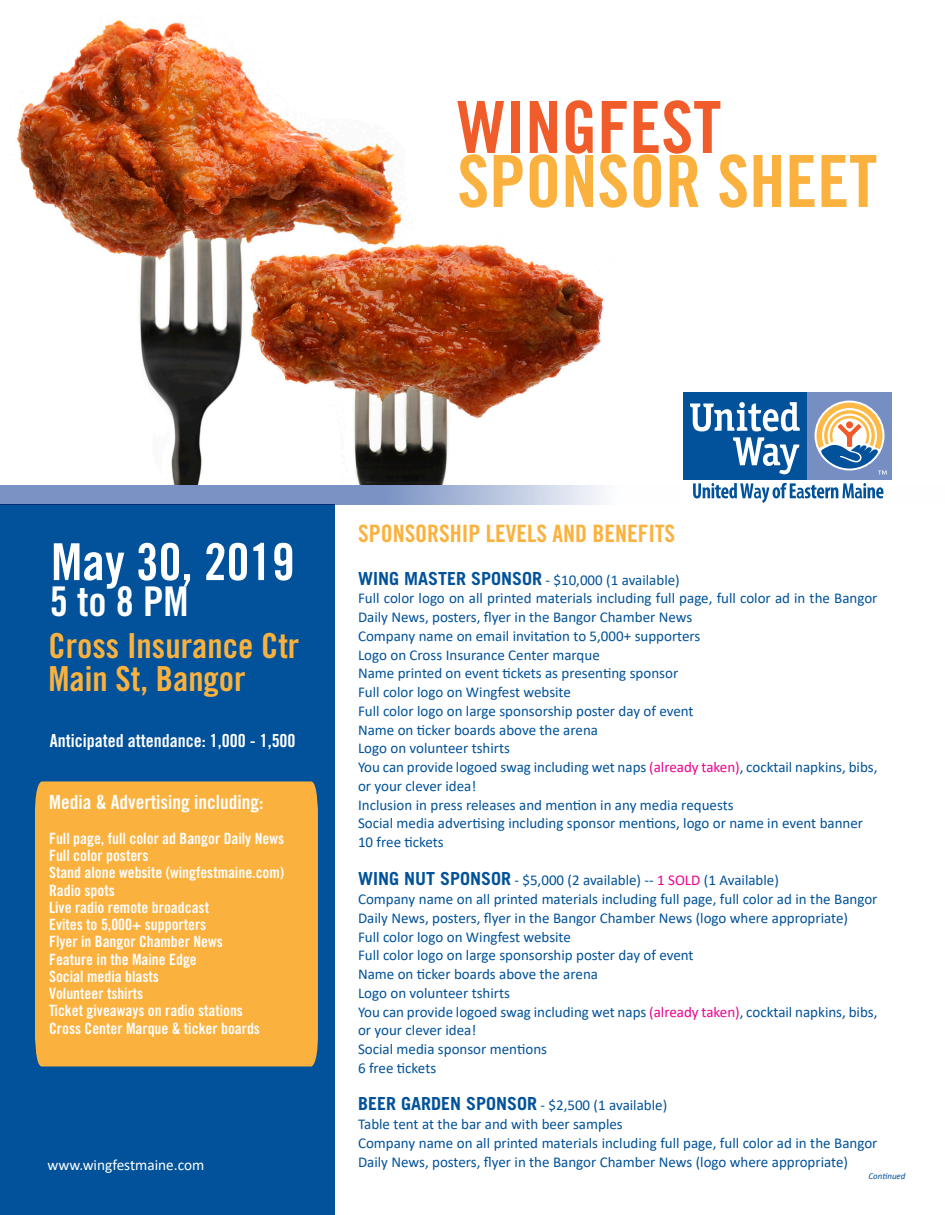
<style>
.page{position:relative;width:945px;height:1215px;background:#fff}
.page>*{position:absolute;margin:0;border:0;box-sizing:border-box;transform-origin:0 0}
.Body{font:72px/54px "Trade Gothic LT Std Bd Cn 20";color:#fbb13d}
.t1{font:51px "Trade Gothic LT Std Bd Cn 20";color:#fff}
.t2{font:40.95px "Trade Gothic LT Std Bd Cn 20";color:#fff}
.Body-2{font:34.5px/33px "Trade Gothic LT Std Bd Cn 20";color:#fbb13d}
.t3{font:24px "Trade Gothic LT Std Bd Cn 20";color:#fbb13d}
.t4{font:19.5px "Trade Gothic LT Std Bd Cn 20";color:#fff}
.t5{font:18px "Trade Gothic LT Std Bd Cn 20";color:#fff}
.t6{font:15.6px "Trade Gothic LT Std Bd Cn 20";color:#fff}
.Body-3{font:15.3px "Calibri";color:#fff}
.t7{font:15px/18.8px "Calibri";color:#01529a}
.t8{font:italic 9px "Calibri";color:#01529a}
.s1{color:#f05d2a}
.s2{font-family:"Trade Gothic LT Std";font-weight:700;font-size:18px}
.s3{color:#ed028c}
</style>
<div class="page">
<div style="left:0;top:505px;width:334px;height:710px;background:#01529a"></div>
<div style="left:35px;top:781px;width:283px;height:286px;background:#fbb13d"></div>
<svg style="left:0;top:485px;width:603px;height:20px;background:#8ca1cb"></svg>
<img style="left:16px;top:20px;width:588px;height:465px">
<div style="left:807px;top:392px;width:85px;height:88px;background:#768ec2"></div>
<div style="left:684px;top:392px;width:123px;height:88px;background:#01529b"></div>
<svg style="left:817px;top:403px;width:70px;height:71px"></svg>
<svg style="left:733px;top:437px;width:66px;height:37px"></svg>
<svg style="left:690px;top:402px;width:110px;height:29px"></svg>
<svg style="left:693px;top:483px;width:190px;height:20px"></svg>
<p class="Body" style="left:457px;top:100px;width:421px"><span class="s1">WINGFEST<br></span>SPONSOR SHEET</p>
<p class="t1" style="left:51px;top:531px;width:245px">May 30, 2019</p>
<p class="t2" style="left:50px;top:577px;width:140px">5 to 8 PM</p>
<p class="Body-2" style="left:49px;top:629px;width:252px">Cross Insurance Ctr<br>Main St, Bangor</p>
<p class="t5" style="left:50px;top:730px;width:247px">Anticipated attendance: 1,000 - 1,500</p>
<p class="t4" style="left:49px;top:791px;width:216px">Media &amp; Advertising including:</p>
<p class="t6" style="left:49px;top:829px;width:237px">Full page, full color ad Bangor Daily News</p>
<p class="t6" style="left:49px;top:846px;width:101px">Full color posters</p>
<p class="t6" style="left:49px;top:863px;width:237px">Stand alone website (wingfestmaine.com)</p>
<p class="t6" style="left:49px;top:881px;width:67px">Radio spots</p>
<p class="t6" style="left:49px;top:898px;width:161px">Live radio remote broadcast</p>
<p class="t6" style="left:49px;top:915px;width:159px">Evites to 5,000+ supporters</p>
<p class="t6" style="left:49px;top:932px;width:175px">Flyer in Bangor Chamber News</p>
<p class="t6" style="left:49px;top:950px;width:149px">Feature in the Maine Edge</p>
<p class="t6" style="left:49px;top:967px;width:111px">Social media blasts</p>
<p class="t6" style="left:49px;top:984px;width:96px">Volunteer tshirts</p>
<p class="t6" style="left:49px;top:1001px;width:195px">Ticket giveaways on radio stations</p>
<p class="t6" style="left:49px;top:1019px;width:212px">Cross Center Marque &amp; ticker boards</p>
<p class="Body-3" style="left:47px;top:1154px;width:159px">www.wingfestmaine.com</p>
<p class="t3" style="left:358px;top:519px;width:319px">SPONSORSHIP LEVELS AND BENEFITS</p>
<p class="t7" style="left:358px;top:570px;width:323px"><span class="s2">WING MASTER SPONSOR</span> - $10,000 (1 available)</p>
<p class="t7" style="left:358px;top:589px;width:521px">Full color logo on all printed materials including full page, full color ad in the Bangor<br>Daily News, posters, flyer in the Bangor Chamber News</p>
<p class="t7" style="left:358px;top:626px;width:344px">Company name on email invitation to 5,000+ supporters</p>
<p class="t7" style="left:358px;top:645px;width:243px">Logo on Cross Insurance Center marque</p>
<p class="t7" style="left:358px;top:664px;width:322px">Name printed on event tickets as presenting sponsor</p>
<p class="t7" style="left:358px;top:682px;width:214px">Full color logo on Wingfest website</p>
<p class="t7" style="left:358px;top:701px;width:337px">Full color logo on large sponsorship poster day of event<br>Name on ticker boards above the arena</p>
<p class="t7" style="left:358px;top:739px;width:154px">Logo on volunteer tshirts</p>
<p class="t7" style="left:358px;top:757px;width:521px">You can provide logoed swag including wet naps <span class="s3">(already taken)</span>, cocktail napkins, bibs, or your clever idea!</p>
<p class="t7" style="left:358px;top:795px;width:377px">Inclusion in press releases and mention in any media requests</p>
<p class="t7" style="left:358px;top:814px;width:507px">Social media advertising including sponsor mentions, logo or name in event banner</p>
<p class="t7" style="left:358px;top:832px;width:87px">10 free tickets</p>
<p class="t7" style="left:358px;top:871px;width:422px"><span class="s2">WING NUT SPONSOR</span> - $5,000 (2 available) -- <span class="s3">1 SOLD</span> (1 Available)</p>
<p class="t7" style="left:358px;top:889px;width:521px">Company name on all printed materials including full page, full color ad in the Bangor<br>Daily News, posters, flyer in the Bangor Chamber News (logo where appropriate)</p>
<p class="t7" style="left:358px;top:927px;width:214px">Full color logo on Wingfest website</p>
<p class="t7" style="left:358px;top:946px;width:337px">Full color logo on large sponsorship poster day of event</p>
<p class="t7" style="left:358px;top:964px;width:242px">Name on ticker boards above the arena</p>
<p class="t7" style="left:358px;top:983px;width:154px">Logo on volunteer tshirts</p>
<p class="t7" style="left:358px;top:1002px;width:521px">You can provide logoed swag including wet naps <span class="s3">(already taken)</span>, cocktail napkins, bibs, or your clever idea!</p>
<p class="t7" style="left:358px;top:1039px;width:191px">Social media sponsor mentions</p>
<p class="t7" style="left:358px;top:1058px;width:80px">6 free tickets</p>
<p class="t7" style="left:358px;top:1096px;width:311px"><span class="s2">BEER GARDEN SPONSOR</span> - $2,500 (1 available)</p>
<p class="t7" style="left:358px;top:1114px;width:266px">Table tent at the bar and with beer samples</p>
<p class="t7" style="left:358px;top:1133px;width:521px">Company name on all printed materials including full page, full color ad in the Bangor<br>Daily News, posters, flyer in the Bangor Chamber News (logo where appropriate)</p>
<p class="t8" style="left:869px;top:1170px;width:39px">Continued</p>
</div>
